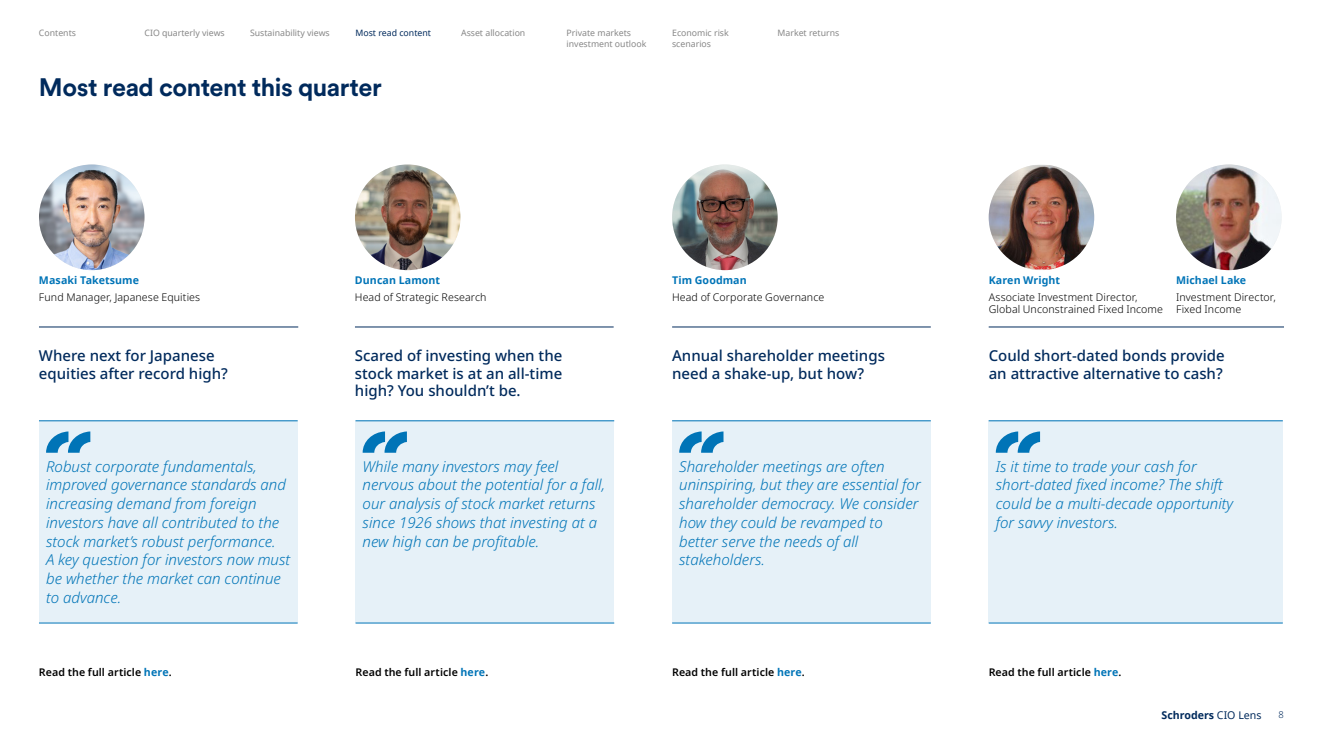
<style>
.page{position:relative;width:1323px;height:745px;background:#fff}
.page>*{position:absolute;margin:0;border:0;box-sizing:border-box;transform-origin:0 0}
.t1{font:700 25px "Schroders Circular";letter-spacing:-.02em;color:#002a5c}
.t2{font:italic 300 15px/18.8px "Noto Sans";color:#0074b7}
.t3{font:500 15px/17.5px "Noto Sans";color:#002a5c}
.t4{font:300 10.62px/12.5px "Noto Sans";letter-spacing:.01em;color:#000}
.t5{font:600 10.62px "Noto Sans";letter-spacing:.005em;color:#000}
.t6{font:700 10.62px "Noto Sans";letter-spacing:.005em;color:#0074b7}
.t7{font:700 10.62px "Noto Sans";color:#002a5c}
.t8{font:300 9.38px "Noto Sans";color:#002a5c}
.t9{font:8.75px/11.2px "Noto Sans";color:#878787}
.t10{font:8.75px "Noto Sans";color:#002a5c}
.s1{font-weight:700;color:#0074b7}
.s2{font-weight:400}
</style>
<div class="page">
<img style="left:39px;top:164px;width:105px;height:106px;border-radius:53px">
<img style="left:355px;top:164px;width:105px;height:106px;border-radius:53px">
<img style="left:672px;top:164px;width:106px;height:106px;border-radius:53px">
<img style="left:989px;top:165px;width:105px;height:104px">
<hr style="left:39px;top:326px;width:259px;height:1px;background:#002a5c">
<hr style="left:355px;top:326px;width:259px;height:1px;background:#002a5c">
<hr style="left:672px;top:326px;width:259px;height:1px;background:#002a5c">
<hr style="left:989px;top:326px;width:295px;height:1px;background:#002a5c">
<img style="left:1176px;top:164px;width:105px;height:106px;border-radius:53px">
<div style="left:39px;top:420px;width:259px;height:202px;background:#e6f1f8"></div>
<hr style="left:39px;top:420px;width:259px;height:1px;background:#0074b7">
<hr style="left:39px;top:622px;width:259px;height:1px;background:#0074b7">
<svg style="left:46px;top:431px;width:44px;height:21px"></svg>
<div style="left:356px;top:420px;width:258px;height:202px;background:#e6f1f8"></div>
<hr style="left:356px;top:420px;width:258px;height:1px;background:#0074b7">
<hr style="left:356px;top:622px;width:258px;height:1px;background:#0074b7">
<svg style="left:363px;top:431px;width:44px;height:21px"></svg>
<div style="left:672px;top:420px;width:259px;height:202px;background:#e6f1f8"></div>
<hr style="left:672px;top:420px;width:259px;height:1px;background:#0074b7">
<hr style="left:672px;top:622px;width:259px;height:1px;background:#0074b7">
<svg style="left:679px;top:431px;width:44px;height:21px"></svg>
<div style="left:989px;top:420px;width:294px;height:202px;background:#e6f1f8"></div>
<hr style="left:989px;top:420px;width:294px;height:1px;background:#0074b7">
<hr style="left:989px;top:622px;width:294px;height:1px;background:#0074b7">
<svg style="left:996px;top:431px;width:44px;height:21px"></svg>
<p class="t9" style="left:39px;top:27px;width:39px">Contents</p>
<p class="t9" style="left:144px;top:27px;width:82px">CIO quarterly views</p>
<p class="t9" style="left:250px;top:27px;width:81px">Sustainability views</p>
<p class="t9" style="left:461px;top:27px;width:66px">Asset allocation</p>
<p class="t9" style="left:567px;top:27px;width:81px">Private markets investment outlook</p>
<p class="t9" style="left:672px;top:27px;width:58px">Economic risk scenarios</p>
<p class="t9" style="left:778px;top:27px;width:63px">Market returns</p>
<p class="t10" style="left:356px;top:27px;width:77px">Most read content</p>
<h1 class="t1" style="left:39px;top:70px;width:344px">Most read content this quarter</h1>
<p class="t6" style="left:39px;top:273px;width:102px">Masaki Taketsume</p>
<p class="t4" style="left:39px;top:290px;width:163px">Fund Manager, Japanese Equities</p>
<p class="t6" style="left:355px;top:273px;width:87px">Duncan Lamont</p>
<p class="t4" style="left:355px;top:290px;width:133px">Head of Strategic Research</p>
<p class="t6" style="left:672px;top:273px;width:76px">Tim Goodman</p>
<p class="t4" style="left:672px;top:290px;width:154px">Head of Corporate Governance</p>
<p class="t6" style="left:989px;top:273px;width:73px">Karen Wright</p>
<p class="t4" style="left:989px;top:290px;width:176px">Associate Investment Director,<br>Global Unconstrained Fixed Income</p>
<p class="t6" style="left:1176px;top:273px;width:72px">Michael Lake</p>
<p class="t4" style="left:1176px;top:290px;width:101px">Investment Director,<br>Fixed Income</p>
<p class="t3" style="left:39px;top:347px;width:190px">Where next for Japanese equities after record high?</p>
<p class="t3" style="left:355px;top:347px;width:209px;text-align:justify">Scared of investing when the stock market is at an all-time high? You shouldn’t be.</p>
<p class="t3" style="left:672px;top:347px;width:214px">Annual shareholder meetings need a shake-up, but how?</p>
<p class="t3" style="left:989px;top:347px;width:237px">Could short-dated bonds provide an attractive alternative to cash?</p>
<p class="t2" style="left:46px;top:456px;width:246px">Robust corporate fundamentals, improved governance standards and increasing demand from foreign investors have all contributed to the stock market’s robust performance.<br>A key question for investors now must be whether the market can continue to advance.</p>
<p class="t2" style="left:363px;top:456px;width:244px">While many investors may feel nervous about the potential for a fall, our analysis of stock market returns since 1926 shows that investing at a new high can be profitable.</p>
<p class="t2" style="left:679px;top:456px;width:243px">Shareholder meetings are often uninspiring, but they are essential for shareholder democracy. We consider how they could be revamped to better serve the needs of all stakeholders.</p>
<p class="t5" style="left:39px;top:664px;width:134px">Read the full article <span class="s1">here</span>.</p>
<p class="t5" style="left:356px;top:664px;width:134px">Read the full article <span class="s1">here</span>.</p>
<p class="t5" style="left:672px;top:664px;width:134px">Read the full article <span class="s1">here</span>.</p>
<p class="t2" style="left:996px;top:456px;width:239px">Is it time to trade your cash for short-dated fixed income? The shift could be a multi-decade opportunity for savvy investors.</p>
<p class="t5" style="left:989px;top:664px;width:134px">Read the full article <span class="s1">here</span>.</p>
<p class="t7" style="left:1161px;top:706px;width:102px">Schroders <span class="s2">CIO Lens</span></p>
<p class="t8" style="left:1279px;top:707px;width:7px">8</p>
</div>
